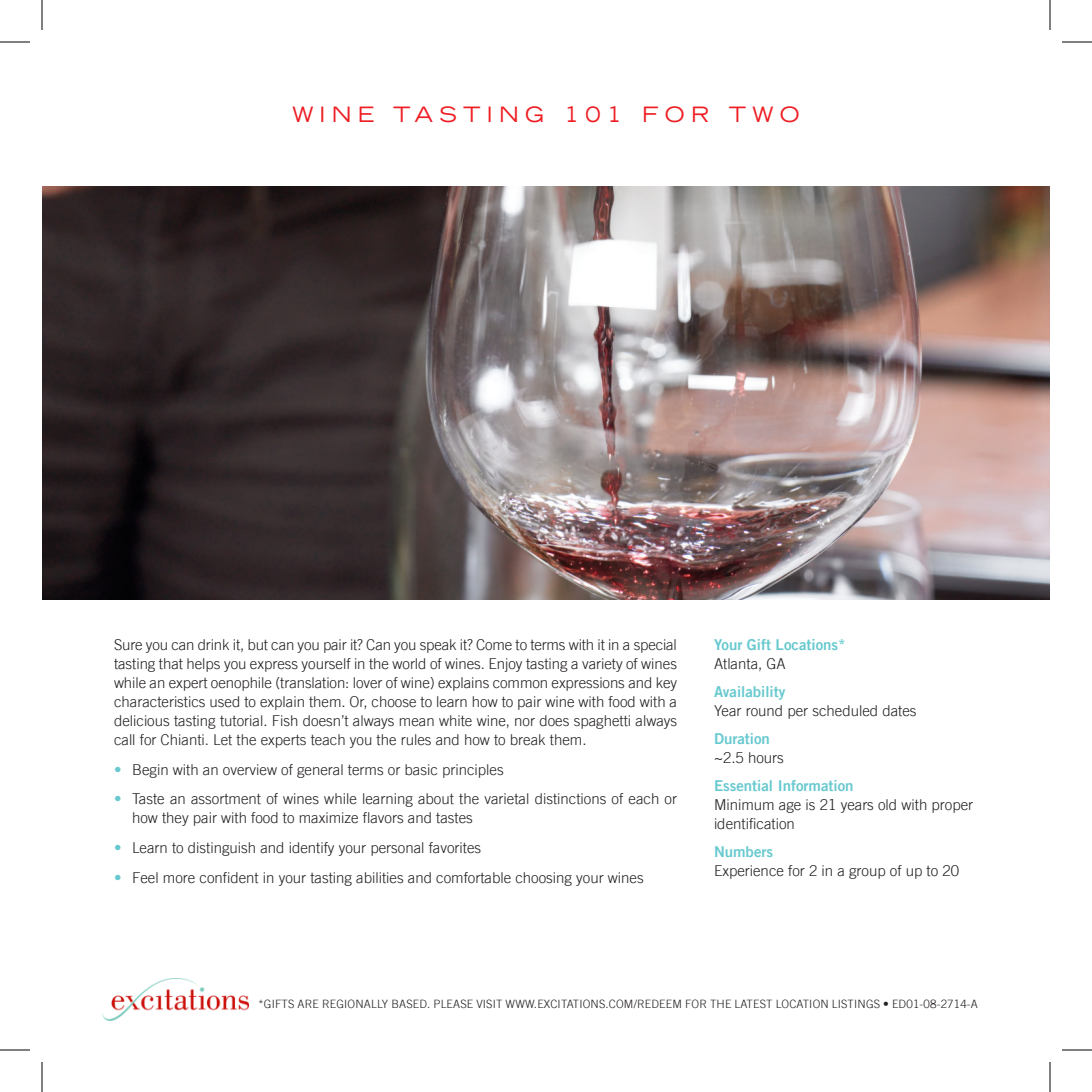
<style>
.page{position:relative;width:1092px;height:1092px;background:#fff}
.page>*{position:absolute;margin:0;border:0;box-sizing:border-box;transform-origin:0 0}
.Head{font:expanded 21px "Trade Gothic LT";letter-spacing:.3em;color:#ee1d23}
.t1{font:300 15px/19px "Trade Gothic LT";color:#231f20}
.t2{font:15px/19px "Trade Gothic LT Bold Two";color:#67c9cf}
.t3{font:300 15px/29.8px "Trade Gothic LT";color:#67c9cf}
.t4{font:300 11.6px "Trade Gothic LT";letter-spacing:.015em;color:#231f20}
.s1{font-family:"Trade Gothic LT";font-weight:300;color:#231f20}
.s2{font-family:"Trade Gothic LT Bold Two";font-weight:400;color:#67c9cf}
</style>
<div class="page">
<img style="left:102px;top:978px;width:147px;height:42px">
<img style="left:42px;top:186px;width:1008px;height:414px">
<hr style="left:0;top:42px;width:30px;height:1px;background:#000">
<hr style="left:1062px;top:42px;width:30px;height:1px;background:#000">
<hr style="left:0;top:1050px;width:30px;height:1px;background:#000">
<hr style="left:1062px;top:1050px;width:30px;height:1px;background:#000">
<hr style="left:42px;top:0;width:1px;height:30px;background:#000">
<hr style="left:42px;top:1062px;width:1px;height:30px;background:#000">
<hr style="left:1050px;top:0;width:1px;height:30px;background:#000">
<hr style="left:1050px;top:1062px;width:1px;height:30px;background:#000">
<p class="Head" style="left:292px;top:100px;width:460px">WINE TASTING 101 FOR TW</p>
<p class="Head" style="left:780px;top:100px;width:21px">O</p>
<p class="t1" style="left:114px;top:635px;width:565px;text-align:justify">Sure you can drink it, but can you pair it? Can you speak it? Come to terms with it in a special tasting that helps you express yourself in the world of wines. Enjoy tasting a variety of wines while an expert oenophile (translation: lover of wine) explains common expressions and key characteristics used to explain them. Or, choose to learn how to pair wine with food with a delicious tasting tutorial. Fish doesn’t always mean white wine, nor does spaghetti always call for Chianti. Let the experts teach you the rules and how to break them.</p>
<p class="t1" style="left:132px;top:760px;width:373px">Begin with an overview of general terms or basic principles</p>
<p class="t1" style="left:132px;top:789px;width:547px">Taste an assortment of wines while learning about the varietal distinctions of each or how they pair with food to maximize flavors and tastes</p>
<p class="t1" style="left:132px;top:838px;width:351px">Learn to distinguish and identify your personal favorites</p>
<p class="t1" style="left:132px;top:868px;width:513px">Feel more confident in your tasting abilities and comfortable choosing your wines</p>
<p class="t3" style="left:114px;top:754px;width:9px">• •</p>
<p class="t3" style="left:114px;top:833px;width:9px">• •</p>
<p class="t2" style="left:714px;top:635px;width:133px">Your Gift Locations*<br><span class="s1">Atlanta, GA</span></p>
<p class="t1" style="left:714px;top:682px;width:204px"><span class="s2">Availability<br></span>Year round per scheduled dates</p>
<p class="t1" style="left:714px;top:729px;width:71px"><span class="s2">Duration </span>~2.5 hours</p>
<p class="t1" style="left:714px;top:776px;width:261px"><span class="s2">Essential Information<br></span>Minimum age is 21 years old with proper identification</p>
<p class="t1" style="left:714px;top:842px;width:247px"><span class="s2">Numbers<br></span>Experience for 2 in a group of up to 20</p>
<p class="t4" style="left:258px;top:997px;width:25px">*Gifts</p>
<p class="t4" style="left:298px;top:997px;width:74px">are reg ionally</p>
<p class="t4" style="left:391px;top:997px;width:8px">base</p>
<p class="t4" style="left:419px;top:997px;width:29px">d. Please</p>
<p class="t4" style="left:476px;top:997px;width:142px">visit www.excitations.com</p>
<p class="t4" style="left:634px;top:997px;width:108px">/REDEEM for the latest</p>
<p class="t4" style="left:776px;top:997px;width:8px">locat</p>
<p class="t4" style="left:809px;top:997px;width:170px">ion listings • ED01-08-2714-A</p>
</div>
